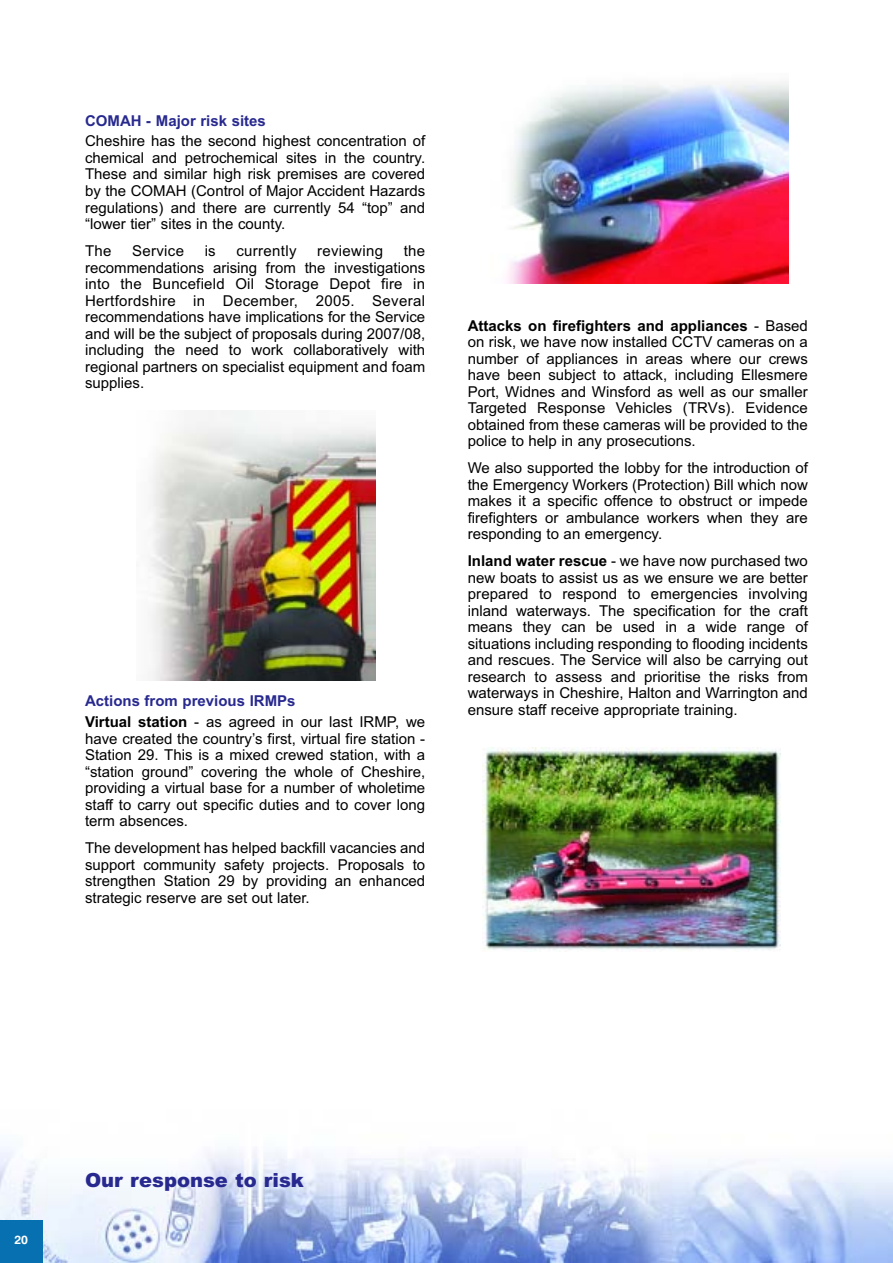
<style>
.page{position:relative;width:893px;height:1263px;background:#fff}
.page>*{position:absolute;margin:0;border:0;box-sizing:border-box;transform-origin:0 0}
.t1{font:900 19.5px "Arial";color:#28298f}
.t2{font:15px/16.5px "Arial MS";color:#000;text-align:justify}
.t3{font:15px "Arial Bold MS";color:#28298f}
.t4{font:15px "Arial Bold MS";color:#000}
.t5{font:15px "Arial MS";letter-spacing:.02em;color:#000}
.t6{font:700 12px "Swiss 721 BT";color:#fff}
.s1{font-family:"Arial Bold MS"}
.s2{font-family:"Arial MS"}
</style>
<div class="page">
<img style="left:0;top:1147px;width:893px;height:116px">
<svg style="left:0;top:1204px;width:893px;height:4px"></svg>
<div style="left:0;top:1220px;width:43px;height:43px;background:#0770b0"></div>
<img style="left:148px;top:410px;width:227px;height:270px">
<img style="left:507px;top:82px;width:282px;height:202px">
<img style="left:483px;top:748px;width:298px;height:202px">
<p class="t3" style="left:85px;top:112px;width:182px">COMAH - Major risk sites</p>
<p class="t2" style="left:85px;top:133px;width:342px">Cheshire has the second highest concentration of chemical and petrochemical sites in the country.<br>These and similar high risk premises are covered by the COMAH (Control of Major Accident Hazards regulations) and there are currently 54 “top” and “lower tier” sites in the county.</p>
<p class="t2" style="left:85px;top:243px;width:28px">The</p>
<p class="t5" style="left:132px;top:242px;width:54px">Service</p>
<p class="t2" style="left:205px;top:243px;width:13px">is</p>
<p class="t5" style="left:236px;top:242px;width:62px">currently</p>
<p class="t5" style="left:317px;top:242px;width:68px">reviewing</p>
<p class="t2" style="left:85px;top:243px;width:342px;text-indent:319px">the recommendations arising from the investigations into the Buncefield Oil Storage Depot fire in Hertfordshire in December, 2005. Several recommendations have implications for the Service and will be the subject of proposals during 2007/08, including the need to work collaboratively with regional partners on specialist equipment and foam supplies.</p>
<p class="t3" style="left:85px;top:692px;width:212px">Actions from previous IRMPs</p>
<p class="t2" style="left:85px;top:714px;width:342px"><span class="s1">Virtual station</span> - as agreed in our last IRMP, we have created the country’s first, virtual fire station - Station 29. This is a mixed crewed station, with a “station ground” covering the whole of Cheshire, providing a virtual base for a number of wholetime staff to carry out specific duties and to cover long term absences.</p>
<p class="t2" style="left:85px;top:840px;width:342px">The development has helped backfill vacancies and support community safety projects. Proposals to strengthen Station 29 by providing an enhanced strategic reserve are set out later.</p>
<p class="t4" style="left:468px;top:317px;width:342px">Attacks on firefighters and appliances <span class="s2">- Based</span></p>
<p class="t2" style="left:468px;top:334px;width:342px">on risk, we have now installed CCTV cameras on a number of appliances in areas where our crews have been subject to attack, including Ellesmere Port, Widnes and Winsford as well as our smaller Targeted Response Vehicles (TRVs). Evidence obtained from these cameras will be provided to the police to help in any prosecutions.</p>
<p class="t2" style="left:468px;top:460px;width:342px">We also supported the lobby for the introduction of the Emergency Workers (Protection) Bill which now makes it a specific offence to obstruct or impede firefighters or ambulance workers when they are responding to an emergency.</p>
<p class="t2" style="left:468px;top:553px;width:342px"><span class="s1">Inland water rescue</span> - we have now purchased two new boats to assist us as we ensure we are better prepared to respond to emergencies involving inland waterways. The specification for the craft means they can be used in a wide range of situations including responding to flooding incidents and rescues. The Service will also be carrying out research to assess and prioritise the risks from waterways in Cheshire, Halton and Warrington and ensure staff receive appropriate training.</p>
<p class="t6" style="left:14px;top:1235px;width:15px">20</p>
<h1 class="t1" style="left:85px;top:1169px;width:220px">Our response to risk</h1>
</div>
